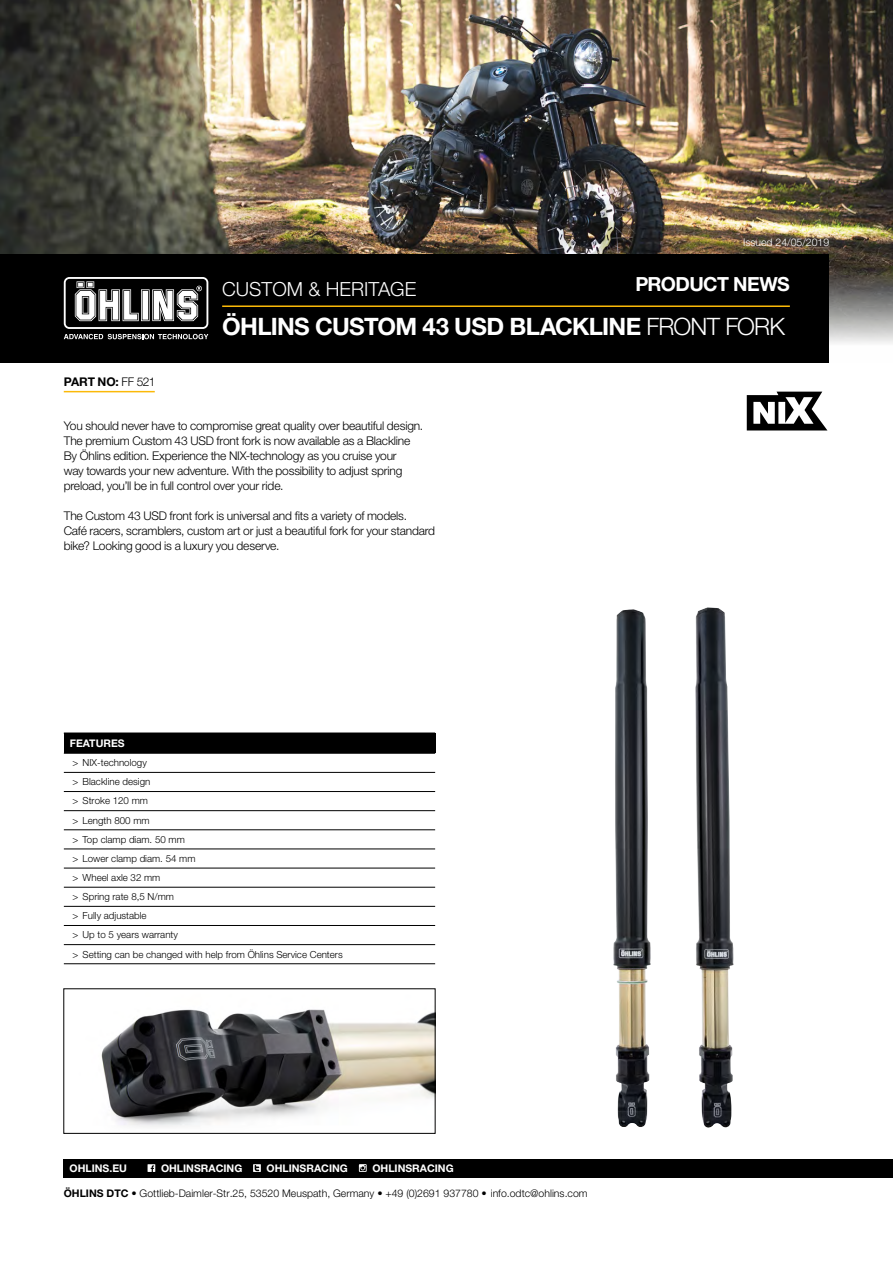
<style>
.page{position:relative;width:893px;height:1263px;background:#fff}
.page>*{position:absolute;margin:0;border:0;box-sizing:border-box;transform-origin:0 0}
.t1{font:700 24px "Helvetica Neue LT Std";letter-spacing:-.03em;color:#fff}
.t2{font:300 19.5px "Helvetica Neue LT Std";color:#fff}
.t3{font:700 19.5px "Helvetica Neue LT Std";letter-spacing:-.03em;color:#fff}
.t4{font:300 12px/15px "Helvetica Neue LT Std";letter-spacing:-.015em;color:#000}
.t5{font:700 12px "Helvetica Neue LT Std";letter-spacing:-.015em;color:#000}
.t6{font:300 10.5px "Helvetica Neue LT Std";color:#000}
.t7{font:700 10.5px "Helvetica Neue LT Std";color:#fff}
.t8{font:300 10.5px "Helvetica Neue LT Std";color:#fff}
.t9{font:300 9.75px/19.2px "Helvetica Neue LT Std";color:#000}
.s1{font-weight:300}
.s2{font-weight:700}
</style>
<div class="page">
<img style="left:0;top:0;width:893px;height:343px">
<div style="left:0;top:254px;width:829px;height:109px;background:#000"></div>
<svg style="left:64px;top:277px;width:144px;height:62px"></svg>
<hr style="left:222px;top:305px;width:568px;height:2px;background:#fbb908">
<div style="left:64px;top:1159px;width:829px;height:19px;background:#000"></div>
<svg style="left:148px;top:1164px;width:7px;height:8px"></svg>
<svg style="left:253px;top:1164px;width:8px;height:8px"></svg>
<svg style="left:359px;top:1164px;width:8px;height:8px"></svg>
<img style="left:101px;top:1009px;width:332px;height:118px">
<img style="left:613px;top:607px;width:121px;height:521px">
<hr style="left:64px;top:391px;width:91px;height:1px;background:#fbb908">
<svg style="left:747px;top:392px;width:80px;height:38px"></svg>
<div style="left:64px;top:733px;width:371px;height:20px;background:#000"></div>
<svg style="left:64px;top:771px;width:371px;height:175px"></svg>
<hr style="left:64px;top:732px;width:371px;height:2px;background:#000">
<hr style="left:64px;top:753px;width:371px;height:1px;background:#000">
<hr style="left:64px;top:772px;width:371px;height:1px;background:#000">
<hr style="left:64px;top:791px;width:371px;height:1px;background:#000">
<hr style="left:64px;top:810px;width:371px;height:1px;background:#000">
<hr style="left:64px;top:829px;width:371px;height:1px;background:#000">
<hr style="left:64px;top:848px;width:371px;height:1px;background:#000">
<hr style="left:64px;top:868px;width:371px;height:1px;background:#000">
<hr style="left:64px;top:887px;width:371px;height:1px;background:#000">
<hr style="left:64px;top:906px;width:371px;height:1px;background:#000">
<hr style="left:64px;top:925px;width:371px;height:1px;background:#000">
<hr style="left:64px;top:944px;width:371px;height:1px;background:#000">
<hr style="left:64px;top:963px;width:371px;height:1px;background:#000">
<h2 class="t2" style="left:222px;top:277px;width:196px">CUSTOM &amp; HERITAGE</h2>
<p class="t8" style="left:743px;top:236px;width:88px">Issued 24/05/2019</p>
<h2 class="t3" style="left:635px;top:272px;width:156px">PRODUCT NEWS</h2>
<p class="t5" style="left:64px;top:374px;width:93px">PART NO: <span class="s1">FF 521</span></p>
<h1 class="t1" style="left:222px;top:312px;width:564px">ÖHLINS CUSTOM 43 USD BLACKLINE <span class="s1">FRONT FORK</span></h1>
<p class="t4" style="left:64px;top:418px;width:361px">You should never have to compromise great quality over beautiful design.<br>The premium Custom 43 USD front fork is now available as a Blackline By Öhlins edition. Experience the NIX-technology as you cruise your<br>way towards your new adventure. With the possibility to adjust spring preload, you’ll be in full control over your ride.</p>
<p class="t4" style="left:64px;top:508px;width:373px">The Custom 43 USD front fork is universal and fits a variety of models.<br>Café racers, scramblers, custom art or just a beautiful fork for your standard bike? Looking good is a luxury you deserve.</p>
<p class="t7" style="left:70px;top:736px;width:56px">FEATURES</p>
<p class="t9" style="left:73px;top:753px;width:272px">&gt; NIX-technology<br>&gt; Blackline design<br>&gt; Stroke 120 mm<br>&gt; Length 800 mm<br>&gt; Top clamp diam. 50 mm<br>&gt; Lower clamp diam. 54 mm<br>&gt; Wheel axle 32 mm<br>&gt; Spring rate 8,5 N/mm<br>&gt; Fully adjustable<br>&gt; Up to 5 years warranty<br>&gt; Setting can be changed with help from Öhlins Service Centers</p>
<p class="t7" style="left:70px;top:1161px;width:59px">OHLINS.EU</p>
<p class="t7" style="left:161px;top:1161px;width:83px">OHLINSRACING</p>
<p class="t7" style="left:267px;top:1161px;width:83px">OHLINSRACING</p>
<p class="t7" style="left:372px;top:1161px;width:83px">OHLINSRACING</p>
<p class="t6" style="left:64px;top:1187px;width:525px"><span class="s2">ÖHLINS DTC</span> • Gottlieb-Daimler-Str.25, 53520 Meuspath, Germany • +49 (0)2691 937780 • info.odtc@ohlins.com</p>
</div>
